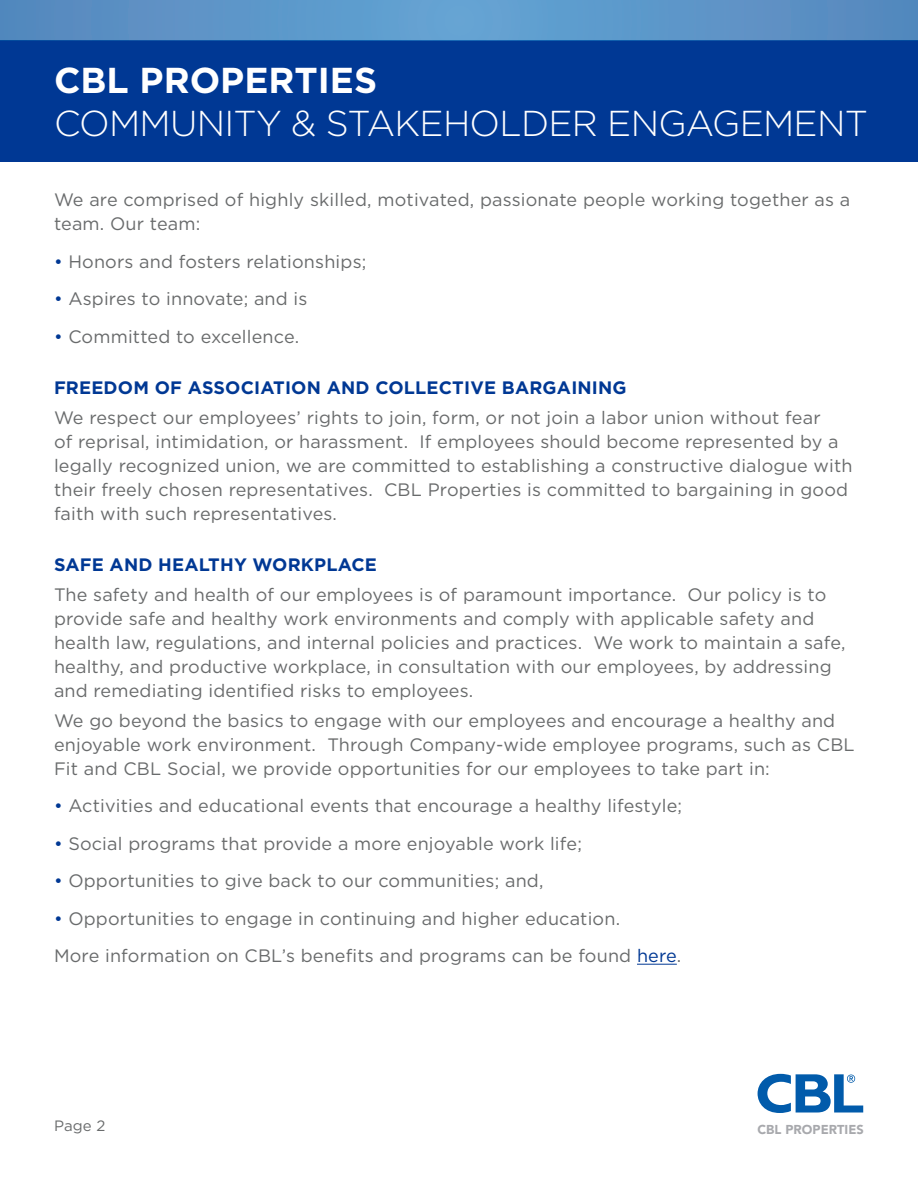
<style>
.page{position:relative;width:918px;height:1188px;background:#fff}
.page>*{position:absolute;margin:0;border:0;box-sizing:border-box;transform-origin:0 0}
.t1{font:300 36px "Gotham";letter-spacing:-.02em;color:#fff}
.t2{font:700 36px "Gotham";color:#fff}
.t3{font:18px/24px "Gotham";letter-spacing:.01em;color:#696b6c}
.t4{font:700 18px "Gotham";letter-spacing:.01em;color:#003894}
.t5{font:15px "Gotham";color:#696b6c}
.t6{font:900 12.75px "Avenir";letter-spacing:.005em;color:#a8a9ad}
.s1{color:#003894}
</style>
<div class="page">
<svg style="left:758px;top:1074px;width:105px;height:39px"></svg>
<div style="left:0;top:40px;width:918px;height:122px;background:#003894"></div>
<div style="left:0;top:0;width:918px;height:40px;background:linear-gradient(to right,#5d96c8,#5d96c8)"></div>
<hr style="left:637px;top:964px;width:40px;height:1px;background:#003894">
<h1 class="t2" style="left:54px;top:57px;width:325px">CBL PROPERTIES</h1>
<h1 class="t1" style="left:54px;top:101px;width:816px">COMMUNITY &amp; STAKEHOLDER ENGAGEMENT</h1>
<p class="t3" style="left:54px;top:188px;width:798px">We are comprised of highly skilled, motivated, passionate people working together as a team. Our team:</p>
<p class="t3" style="left:54px;top:249px;width:314px"><span class="s1">•</span> Honors and fosters relationships;</p>
<p class="t3" style="left:54px;top:287px;width:255px"><span class="s1">•</span> Aspires to innovate; and is</p>
<p class="t3" style="left:54px;top:324px;width:247px"><span class="s1">•</span> Committed to excellence.</p>
<p class="t4" style="left:54px;top:376px;width:574px">FREEDOM OF ASSOCIATION AND COLLECTIVE BARGAINING</p>
<p class="t3" style="left:54px;top:405px;width:800px">We respect our employees’ rights to join, form, or not join a labor union without fear<br>of reprisal, intimidation, or harassment. If employees should become represented by a legally recognized union, we are committed to establishing a constructive dialogue with their freely chosen representatives. CBL Properties is committed to bargaining in good faith with such representatives.</p>
<p class="t4" style="left:54px;top:553px;width:324px">SAFE AND HEALTHY WORKPLACE</p>
<p class="t3" style="left:54px;top:582px;width:793px">The safety and health of our employees is of paramount importance. Our policy is to provide safe and healthy work environments and comply with applicable safety and health law, regulations, and internal policies and practices. We work to maintain a safe, healthy, and productive workplace, in consultation with our employees, by addressing and remediating identified risks to employees.</p>
<p class="t3" style="left:54px;top:708px;width:802px">We go beyond the basics to engage with our employees and encourage a healthy and enjoyable work environment. Through Company-wide employee programs, such as CBL<br>Fit and CBL Social, we provide opportunities for our employees to take part in:</p>
<p class="t3" style="left:54px;top:794px;width:630px"><span class="s1">•</span> Activities and educational events that encourage a healthy lifestyle;</p>
<p class="t3" style="left:54px;top:831px;width:529px"><span class="s1">•</span> Social programs that provide a more enjoyable work life;</p>
<p class="t3" style="left:54px;top:869px;width:491px"><span class="s1">•</span> Opportunities to give back to our communities; and,</p>
<p class="t3" style="left:54px;top:899px;width:629px;line-height:37.5px"><span class="s1">•</span> Opportunities to engage in continuing and higher education.<br>More information on CBL’s benefits and programs can be found <span class="s1">here</span>.</p>
<p class="t5" style="left:54px;top:1116px;width:53px">Page 2</p>
<p class="t6" style="left:757px;top:1119px;width:108px">CBL PROPERTIES</p>
</div>
